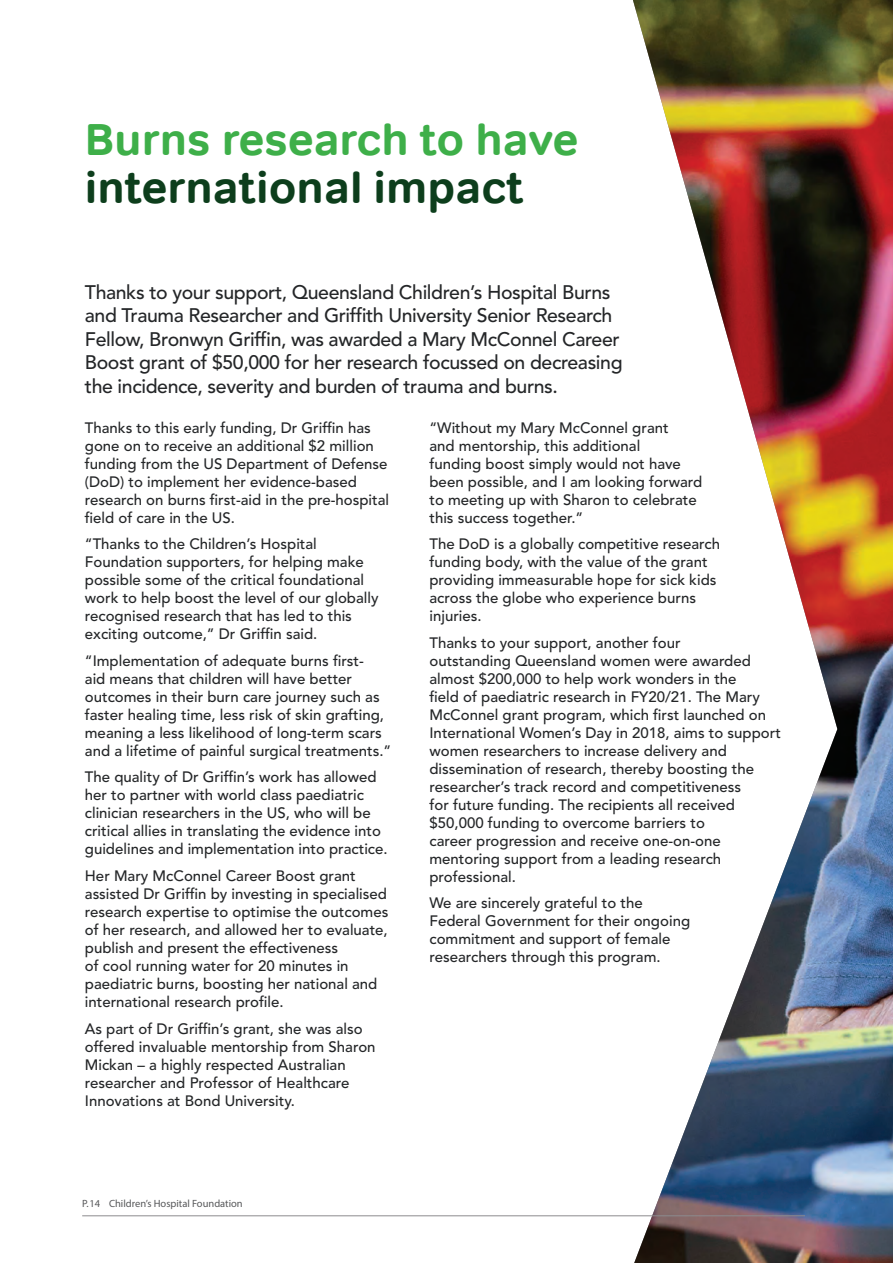
<style>
.page{position:relative;width:893px;height:1263px;background:#fff}
.page>*{position:absolute;margin:0;border:0;box-sizing:border-box;transform-origin:0 0}
.t1{font:700 45px "Tondo";color:#3eaf49}
.t2{font:700 45px "Tondo";color:#0d3e1c}
.t3{font:500 19.5px/23.4px "Avenir LT Std";letter-spacing:-.02em;color:#242628}
.t4{font:500 15px/18px "Avenir LT Std";color:#242628}
.t5{font:10.5px "Myriad Pro";color:#57585a}
</style>
<div class="page">
<img style="left:633px;top:0;width:260px;height:1263px">
<hr style="left:82px;top:1215px;width:723px;height:1px;background:#8c8b8e">
<h1 class="t1" style="left:85px;top:111px;width:495px">Burns research to have</h1>
<h1 class="t2" style="left:85px;top:159px;width:440px">international impact</h1>
<p class="t3" style="left:85px;top:281px;width:539px">Thanks to your support, Queensland Children’s Hospital Burns and Trauma Researcher and Griffith University Senior Research Fellow, Bronwyn Griffin, was awarded a Mary McConnel Career Boost grant of $50,000 for her research focussed on decreasing the incidence, severity and burden of trauma and burns.</p>
<p class="t4" style="left:85px;top:419px;width:306px">Thanks to this early funding, Dr Griffin has gone on to receive an additional $2 million funding from the US Department of Defense (DoD) to implement her evidence-based research on burns first-aid in the pre-hospital field of care in the US.</p>
<p class="t4" style="left:85px;top:536px;width:295px">“Thanks to the Children’s Hospital Foundation supporters, for helping make possible some of the critical foundational work to help boost the level of our globally recognised research that has led to this exciting outcome,” Dr Griffin said.</p>
<p class="t4" style="left:85px;top:652px;width:308px">“Implementation of adequate burns first-<br>aid means that children will have better outcomes in their burn care journey such as faster healing time, less risk of skin grafting, meaning a less likelihood of long-term scars and a lifetime of painful surgical treatments.”</p>
<p class="t4" style="left:85px;top:769px;width:304px">The quality of Dr Griffin’s work has allowed her to partner with world class paediatric clinician researchers in the US, who will be critical allies in translating the evidence into guidelines and implementation into practice.</p>
<p class="t4" style="left:85px;top:867px;width:305px">Her Mary McConnel Career Boost grant assisted Dr Griffin by investing in specialised research expertise to optimise the outcomes of her research, and allowed her to evaluate, publish and present the effectiveness<br>of cool running water for 20 minutes in paediatric burns, boosting her national and international research profile.</p>
<p class="t4" style="left:85px;top:1020px;width:292px">As part of Dr Griffin’s grant, she was also offered invaluable mentorship from Sharon Mickan – a highly respected Australian researcher and Professor of Healthcare Innovations at Bond University.</p>
<p class="t4" style="left:429px;top:419px;width:274px">“Without my Mary McConnel grant<br>and mentorship, this additional<br>funding boost simply would not have been possible, and I am looking forward to meeting up with Sharon to celebrate this success together.”</p>
<p class="t4" style="left:429px;top:536px;width:292px">The DoD is a globally competitive research funding body, with the value of the grant providing immeasurable hope for sick kids across the globe who experience burns injuries.</p>
<p class="t4" style="left:429px;top:634px;width:353px">Thanks to your support, another four<br>outstanding Queensland women were awarded almost $200,000 to help work wonders in the<br>field of paediatric research in FY20/21. The Mary McConnel grant program, which first launched on International Women’s Day in 2018, aims to support women researchers to increase delivery and dissemination of research, thereby boosting the researcher’s track record and competitiveness<br>for future funding. The recipients all received $50,000 funding to overcome barriers to<br>career progression and receive one-on-one mentoring support from a leading research professional.</p>
<p class="t4" style="left:429px;top:895px;width:262px">We are sincerely grateful to the Federal Government for their ongoing commitment and support of female researchers through this program.</p>
<p class="t5" style="left:82px;top:1197px;width:162px">P.14 Children’s Hospital Foundation</p>
</div>
